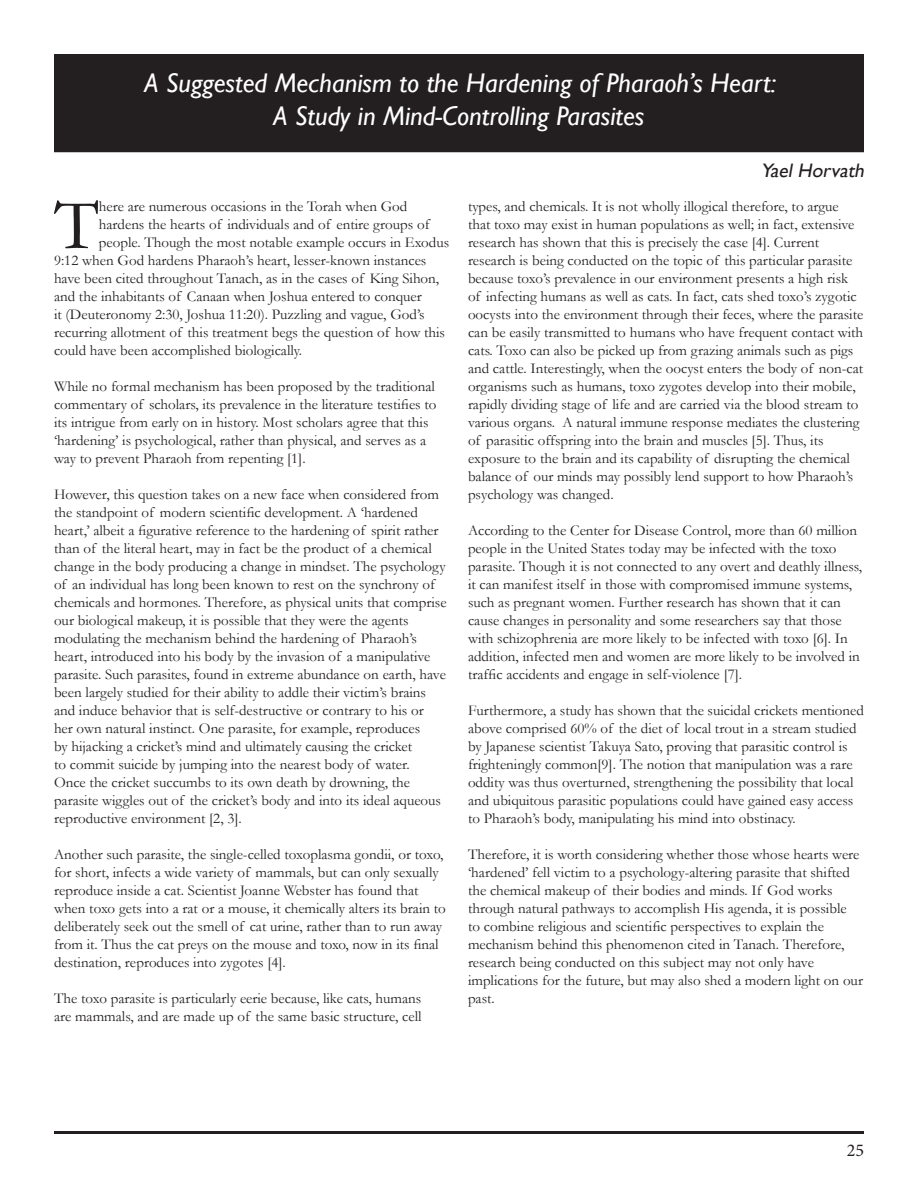
<style>
.page{position:relative;width:918px;height:1188px;background:#fff}
.page>*{position:absolute;margin:0;border:0;box-sizing:border-box;transform-origin:0 0}
.t1{font:72.75px "Garamond";color:#231f20}
.t2{font:italic 27px/33px "Gill Sans";color:#fff;text-align:center}
.t3{font:italic 19.5px "Gill Sans";color:#231f20}
.t4{font:18px "Minion Pro";color:#231f20}
.t5{font:15px/18px "Garamond";color:#231f20}
</style>
<div class="page">
<div style="left:56px;top:56px;width:806px;height:94px;background:#231f20"></div>
<div style="left:54px;top:54px;width:810px;height:98px;border:4px solid #231f20"></div>
<hr style="left:54px;top:1131px;width:810px;height:3px;background:#231f20">
<h2 class="t2" style="left:144px;top:67px;width:633px">A Suggested Mechanism to the Hardening of Pharaoh’s Heart:<br>A Study in Mind-Controlling Parasites</h2>
<h3 class="t3" style="left:761px;top:159px;width:109px">Yael Horvath</h3>
<p class="t5" style="left:468px;top:198px;width:397px">types, and chemicals. It is not wholly illogical therefore, to argue that toxo may exist in human populations as well; in fact, extensive research has shown that this is precisely the case [4]. Current research is being conducted on the topic of this particular parasite because toxo’s prevalence in our environment presents a high risk of infecting humans as well as cats. In fact, cats shed toxo’s zygotic oocysts into the environment through their feces, where the parasite can be easily transmitted to humans who have frequent contact with cats. Toxo can also be picked up from grazing animals such as pigs and cattle. Interestingly, when the oocyst enters the body of non-cat organisms such as humans, toxo zygotes develop into their mobile, rapidly dividing stage of life and are carried via the blood stream to various organs. A natural immune response mediates the clustering of parasitic offspring into the brain and muscles [5]. Thus, its exposure to the brain and its capability of disrupting the chemical balance of our minds may possibly lend support to how Pharaoh’s psychology was changed.</p>
<p class="t5" style="left:468px;top:522px;width:396px">According to the Center for Disease Control, more than 60 million people in the United States today may be infected with the toxo parasite. Though it is not connected to any overt and deathly illness, it can manifest itself in those with compromised immune systems, such as pregnant women. Further research has shown that it can cause changes in personality and some researchers say that those with schizophrenia are more likely to be infected with toxo [6]. In addition, infected men and women are more likely to be involved in traffic accidents and engage in self-violence [7].</p>
<p class="t5" style="left:468px;top:702px;width:398px">Furthermore, a study has shown that the suicidal crickets mentioned above comprised 60% of the diet of local trout in a stream studied by Japanese scientist Takuya Sato, proving that parasitic control is frighteningly common[9]. The notion that manipulation was a rare oddity was thus overturned, strengthening the possibility that local and ubiquitous parasitic populations could have gained easy access to Pharaoh’s body, manipulating his mind into obstinacy.</p>
<p class="t5" style="left:468px;top:846px;width:396px">Therefore, it is worth considering whether those whose hearts were ‘hardened’ fell victim to a psychology-altering parasite that shifted the chemical makeup of their bodies and minds. If God works through natural pathways to accomplish His agenda, it is possible<br>to combine religious and scientific perspectives to explain the mechanism behind this phenomenon cited in Tanach. Therefore, research being conducted on this subject may not only have implications for the future, but may also shed a modern light on our past.</p>
<h1 class="t1" style="left:54px;top:181px;width:46px">T</h1>
<p class="t5" style="left:99px;top:198px;width:310px">here are numerous occasions in the Torah when God</p>
<p class="t5" style="left:99px;top:216px;width:332px">hardens the hearts of individuals and of entire groups of</p>
<p class="t5" style="left:99px;top:234px;width:352px">people. Though the most notable example occurs in Exodus</p>
<p class="t5" style="left:54px;top:252px;width:374px">9:12 when God hardens Pharaoh’s heart, lesser-known instances</p>
<p class="t5" style="left:54px;top:270px;width:387px">have been cited throughout Tanach, as in the cases of King Sihon,</p>
<p class="t5" style="left:54px;top:288px;width:369px">and the inhabitants of Canaan when Joshua entered to conquer</p>
<p class="t5" style="left:54px;top:306px;width:372px">it (Deuteronomy 2:30, Joshua 11:20). Puzzling and vague, God’s</p>
<p class="t5" style="left:54px;top:324px;width:393px">recurring allotment of this treatment begs the question of how this</p>
<p class="t5" style="left:54px;top:342px;width:250px">could have been accomplished biologically.</p>
<p class="t5" style="left:54px;top:378px;width:384px">While no formal mechanism has been proposed by the traditional commentary of scholars, its prevalence in the literature testifies to its intrigue from early on in history. Most scholars agree that this ‘hardening’ is psychological, rather than physical, and serves as a way to prevent Pharaoh from repenting [1].</p>
<p class="t5" style="left:54px;top:486px;width:394px">However, this question takes on a new face when considered from the standpoint of modern scientific development. A ‘hardened heart,’ albeit a figurative reference to the hardening of spirit rather than of the literal heart, may in fact be the product of a chemical change in the body producing a change in mindset. The psychology of an individual has long been known to rest on the synchrony of chemicals and hormones. Therefore, as physical units that comprise our biological makeup, it is possible that they were the agents modulating the mechanism behind the hardening of Pharaoh’s heart, introduced into his body by the invasion of a manipulative parasite. Such parasites, found in extreme abundance on earth, have been largely studied for their ability to addle their victim’s brains and induce behavior that is self-destructive or contrary to his or<br>her own natural instinct. One parasite, for example, reproduces<br>by hijacking a cricket’s mind and ultimately causing the cricket<br>to commit suicide by jumping into the nearest body of water.<br>Once the cricket succumbs to its own death by drowning, the parasite wiggles out of the cricket’s body and into its ideal aqueous reproductive environment [2, 3].</p>
<p class="t5" style="left:54px;top:846px;width:393px">Another such parasite, the single-celled toxoplasma gondii, or toxo, for short, infects a wide variety of mammals, but can only sexually reproduce inside a cat. Scientist Joanne Webster has found that when toxo gets into a rat or a mouse, it chemically alters its brain to deliberately seek out the smell of cat urine, rather than to run away from it. Thus the cat preys on the mouse and toxo, now in its final destination, reproduces into zygotes [4].</p>
<p class="t5" style="left:54px;top:990px;width:369px">The toxo parasite is particularly eerie because, like cats, humans are mammals, and are made up of the same basic structure, cell</p>
<p class="t4" style="left:847px;top:1138px;width:19px">25</p>
</div>
